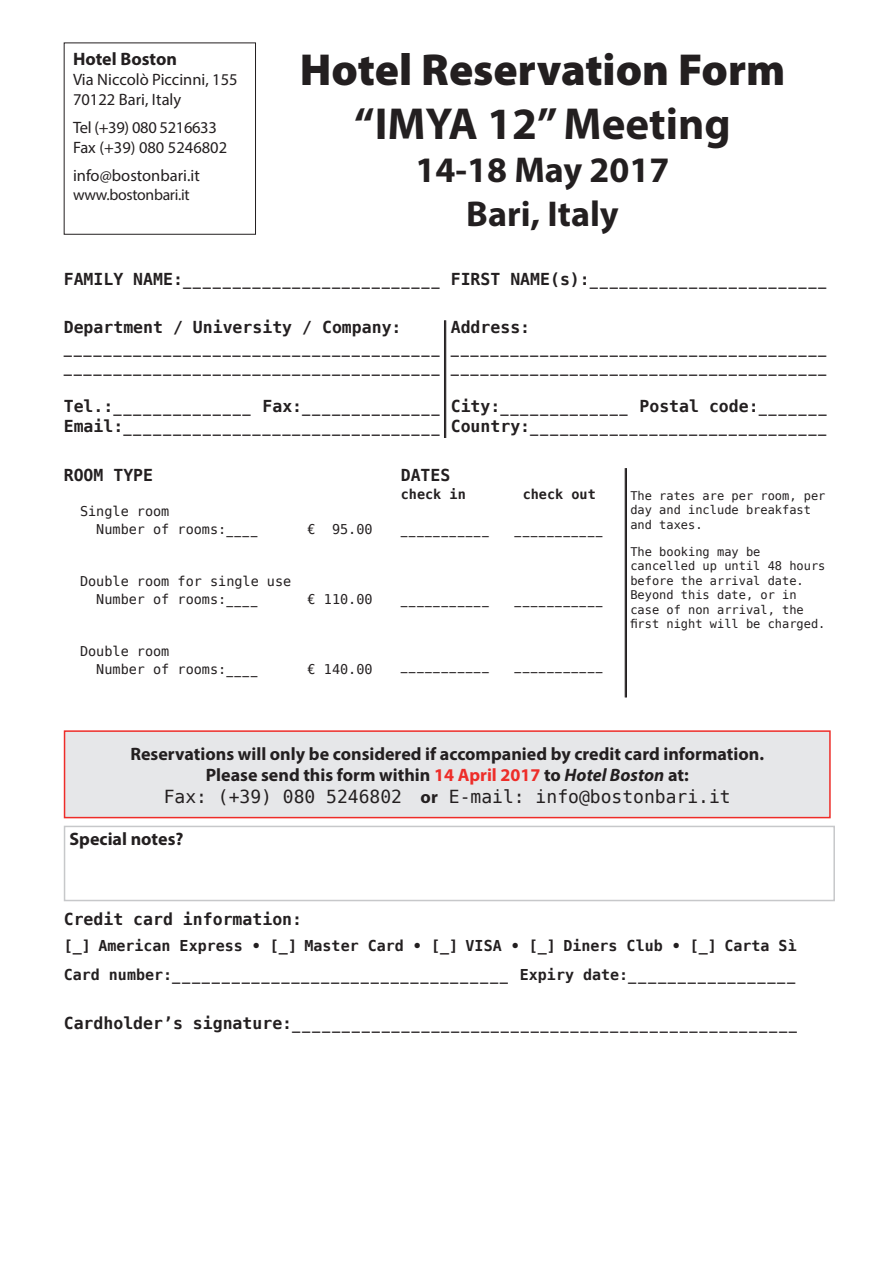
<style>
.page{position:relative;width:893px;height:1263px;background:#fff}
.page>*{position:absolute;margin:0;border:0;box-sizing:border-box;transform-origin:0 0}
.t1{font:900 45px "Myriad Pro";color:#231f20}
.t2{font:700 45px "Myriad Pro";color:#231f20}
.t3{font:700 36px "Myriad Pro";color:#231f20}
.t4{font:700 18px "Myriad Pro";color:#231f20}
.t5{font:18px "Bitstream Vera Sans Mono";color:#231f20}
.t6{font:16.5px/19.8px "Bitstream Vera Sans Mono";color:#231f20}
.t7{font:16.5px "Myriad Pro";color:#231f20}
.t8{font:700 16.5px "Bitstream Vera Sans Mono";color:#231f20}
.t9{font:16.5px "Myriad Pro";letter-spacing:-.02em;color:#231f20}
.t10{font:15.75px "Myriad Pro";letter-spacing:-.02em;color:#231f20}
.t11{font:700 15px "Bitstream Vera Sans Mono";color:#231f20}
.t12{font:13.5px "Bitstream Vera Sans Mono";color:#231f20}
.t13{font:700 13.5px "Bitstream Vera Sans Mono";color:#231f20}
.t14{font:12px/14.4px "Bitstream Vera Sans Mono";color:#231f20}
.s1{font-weight:700}
.s2{color:#ee2d29}
.s3{font-style:italic}
.s4{font-family:"Myriad Pro";font-weight:700}
.s5{font-weight:700;font-size:15px}
</style>
<div class="page">
<div style="left:65px;top:731px;width:765px;height:86px;background:#e6e7e9"></div>
<div style="left:64px;top:730px;width:767px;height:88px;border:2px solid #ee2d29"></div>
<div style="left:64px;top:826px;width:771px;height:75px;border:2px solid #c7c8ca"></div>
<div style="left:64px;top:43px;width:192px;height:192px;border:1px solid #231f20"></div>
<hr style="left:445px;top:320px;width:1px;height:118px;background:#231f20">
<hr style="left:444px;top:320px;width:1px;height:118px;background:#231f20">
<hr style="left:626px;top:468px;width:1px;height:229px;background:#231f20">
<hr style="left:625px;top:468px;width:1px;height:229px;background:#231f20">
<p class="t4" style="left:73px;top:47px;width:105px">Hotel Boston</p>
<p class="t7" style="left:73px;top:69px;width:166px">Via Niccolò Piccinni, 155</p>
<p class="t7" style="left:73px;top:89px;width:110px">70122 Bari, Italy</p>
<p class="t9" style="left:73px;top:117px;width:145px">Tel (+39) 080 5216633</p>
<p class="t7" style="left:73px;top:137px;width:156px">Fax (+39) 080 5246802</p>
<p class="t7" style="left:73px;top:166px;width:128px">info@bostonbari.it</p>
<p class="t10" style="left:73px;top:185px;width:118px">www.bostonbari.it</p>
<p class="t1" style="left:300px;top:44px;width:487px">Hotel Reservation Form</p>
<p class="t2" style="left:354px;top:95px;width:378px">“IMYA 12” Meeting</p>
<p class="t3" style="left:416px;top:147px;width:255px">14-18 May 2017</p>
<p class="t3" style="left:466px;top:190px;width:154px">Bari, Italy</p>
<p class="t6" style="left:64px;top:269px;width:379px"><span class="s1">FAMILY NAME:</span>__________________________</p>
<p class="t6" style="left:64px;top:317px;width:379px"><span class="s1">Department / University / Company: </span>______________________________________ ______________________________________</p>
<p class="t6" style="left:64px;top:396px;width:379px"><span class="s1">Tel.:</span>______________ <span class="s1">Fax:</span>______________</p>
<p class="t6" style="left:64px;top:416px;width:379px"><span class="s1">Email:</span>________________________________</p>
<p class="t6" style="left:451px;top:269px;width:379px"><span class="s1">FIRST NAME(s):</span>________________________</p>
<p class="t6" style="left:451px;top:317px;width:379px"><span class="s1">Address: </span>______________________________________ ______________________________________</p>
<p class="t6" style="left:451px;top:396px;width:379px"><span class="s1">City:</span>_____________ <span class="s1">Postal code:</span>_______</p>
<p class="t6" style="left:451px;top:416px;width:379px"><span class="s1">Country:</span>______________________________</p>
<p class="t8" style="left:64px;top:466px;width:91px">ROOM TYPE</p>
<p class="t12" style="left:80px;top:504px;width:91px">Single room</p>
<p class="t12" style="left:96px;top:521px;width:164px">Number of rooms:____</p>
<p class="t12" style="left:308px;top:521px;width:67px">€ 95.00</p>
<p class="t12" style="left:80px;top:574px;width:213px">Double room for single use</p>
<p class="t12" style="left:96px;top:591px;width:164px">Number of rooms:____</p>
<p class="t12" style="left:308px;top:591px;width:67px">€ 110.00</p>
<p class="t12" style="left:80px;top:644px;width:91px">Double room</p>
<p class="t12" style="left:96px;top:661px;width:164px">Number of rooms:____</p>
<p class="t12" style="left:308px;top:661px;width:67px">€ 140.00</p>
<p class="t8" style="left:401px;top:466px;width:51px">DATES</p>
<p class="t13" style="left:401px;top:486px;width:67px">check in</p>
<p class="t13" style="left:523px;top:486px;width:75px">check out</p>
<p class="t12" style="left:401px;top:521px;width:91px">___________</p>
<p class="t12" style="left:515px;top:521px;width:91px">___________</p>
<p class="t12" style="left:401px;top:592px;width:91px">___________</p>
<p class="t12" style="left:515px;top:592px;width:91px">___________</p>
<p class="t12" style="left:401px;top:658px;width:91px">___________</p>
<p class="t12" style="left:515px;top:658px;width:91px">___________</p>
<p class="t14" style="left:630px;top:488px;width:197px">The rates are per room, per day and include breakfast and taxes.</p>
<p class="t14" style="left:630px;top:545px;width:197px">The booking may be cancelled up until 48 hours before the arrival date.<br>Beyond this date, or in case of non arrival, the first night will be charged.</p>
<p class="t4" style="left:130px;top:742px;width:635px">Reservations will only be considered if accompanied by credit card information.</p>
<p class="t4" style="left:206px;top:763px;width:484px">Please send this form within <span class="s2">14 April 2017</span> to <span class="s3">Hotel Boston</span> at:</p>
<p class="t5" style="left:164px;top:786px;width:568px">Fax: (+39) 080 5246802 <span class="s4">or</span> E-mail: info@bostonbari.it</p>
<p class="t4" style="left:70px;top:827px;width:115px">Special notes?</p>
<p class="t8" style="left:64px;top:909px;width:240px">Credit card information:</p>
<p class="t11" style="left:64px;top:937px;width:734px">[_] American Express • [_] Master Card • [_] VISA • [_] Diners Club • [_] Carta Sì</p>
<p class="t6" style="left:64px;top:964px;width:735px"><span class="s5">Card number:</span>__________________________________ <span class="s5">Expiry date:</span>_________________</p>
<p class="t6" style="left:64px;top:1013px;width:737px"><span class="s1">Cardholder’s signature:</span>___________________________________________________</p>
</div>
